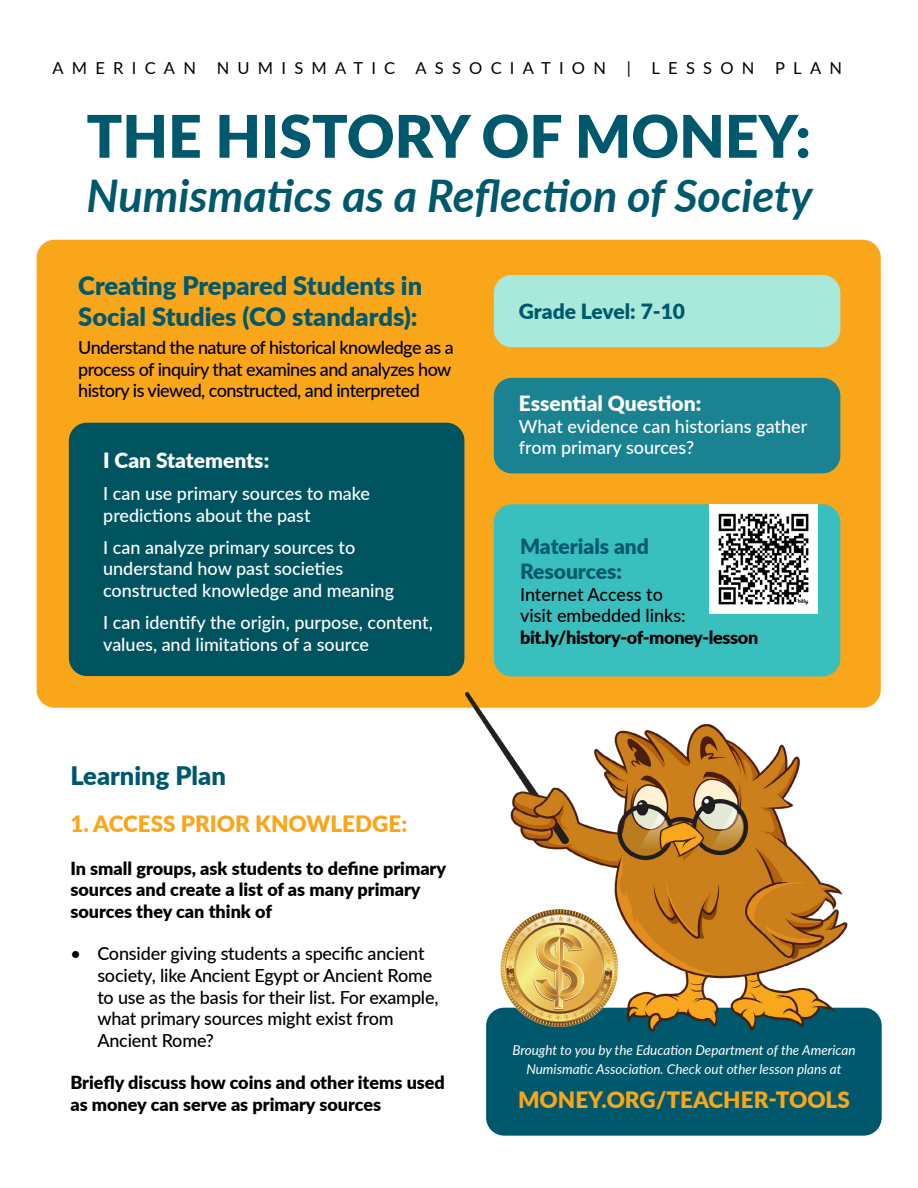
<style>
.page{position:relative;width:918px;height:1188px;background:#fff}
.page>*{position:absolute;margin:0;border:0;box-sizing:border-box;transform-origin:0 0}
.t1{font:900 58.8px "Lato";color:#00586c}
.t2{font:italic 700 45px "Lato";color:#00586c}
.t3{font:900 25.5px/30.6px "Lato";color:#00586c}
.t4{font:900 22.5px "Lato";color:#faa61a}
.t5{font:900 21px/25.2px "Lato";color:#00586c}
.t6{font:900 21px "Lato";color:#fff}
.t7{font:500 18px/21.6px "Lato";color:#fff}
.t8{font:500 18px/21.6px "Lato";letter-spacing:-.01em;color:#000}
.t9{font:900 18px/21.6px "Lato";color:#000}
.t10{font:500 18px/21.6px "Lato";letter-spacing:-.03em;color:#000}
.t11{font:900 18px "Lato";letter-spacing:-.02em;color:#000}
.t12{font:16.5px "Lato";letter-spacing:.5em;color:#000}
.t13{font:italic 13.5px/18.3px "Lato";color:#fff;text-align:center}
</style>
<div class="page">
<div style="left:37px;top:240px;width:844px;height:468px;background:#faa61a;border-radius:18px"></div>
<div style="left:486px;top:1008px;width:396px;height:128px;background:#00586c;border-radius:18px"></div>
<div style="left:494px;top:504px;width:346px;height:173px;background:#38bfbe;border-radius:18px"></div>
<div style="left:494px;top:275px;width:346px;height:72px;background:#a9e9dc;border-radius:18px"></div>
<div style="left:494px;top:378px;width:346px;height:95px;background:#1b8292;border-radius:18px"></div>
<div style="left:69px;top:423px;width:395px;height:253px;background:#00545f;border-radius:18px"></div>
<img style="left:457px;top:676px;width:400px;height:386px">
<img style="left:709px;top:504px;width:109px;height:109px">
<img style="left:500px;top:910px;width:119px;height:117px">
<svg style="left:501px;top:910px;width:117px;height:116px"></svg>
<p class="t12" style="left:52px;top:56px;width:145px">AMERICAN</p>
<p class="t12" style="left:217px;top:56px;width:391px">NUMISMATIC ASSOCIATION</p>
<p class="t12" style="left:627px;top:56px;width:6px">|</p>
<p class="t12" style="left:652px;top:56px;width:104px">LESSON</p>
<p class="t12" style="left:775px;top:56px;width:68px">PLAN</p>
<h1 class="t1" style="left:87px;top:92px;width:726px">THE HISTORY OF MONEY:</h1>
<h2 class="t2" style="left:87px;top:162px;width:728px">Numismatics as a Reflection of Society</h2>
<h3 class="t3" style="left:78px;top:269px;width:346px">Creating Prepared Students in<br>Social Studies (CO standards):</h3>
<p class="t10" style="left:78px;top:336px;width:377px">Understand the nature of historical knowledge as a process of inquiry that examines and analyzes how history is viewed, constructed, and interpreted</p>
<p class="t6" style="left:103px;top:444px;width:168px">I Can Statements:</p>
<p class="t7" style="left:103px;top:482px;width:268px">I can use primary sources to make predictions about the past</p>
<p class="t7" style="left:103px;top:536px;width:292px">I can analyze primary sources to understand how past societies constructed knowledge and meaning</p>
<p class="t7" style="left:103px;top:611px;width:331px">I can identify the origin, purpose, content, values, and limitations of a source</p>
<h3 class="t3" style="left:70px;top:760px;width:157px">Learning Plan</h3>
<p class="t4" style="left:70px;top:807px;width:339px">1. ACCESS PRIOR KNOWLEDGE:</p>
<p class="t9" style="left:70px;top:856px;width:377px">In small groups, ask students to define primary sources and create a list of as many primary sources they can think of</p>
<p class="t8" style="left:97px;top:942px;width:343px;text-indent:-27px">• Consider giving students a specific ancient society, like Ancient Egypt or Ancient Rome to use as the basis for their list. For example, what primary sources might exist from Ancient Rome?</p>
<p class="t9" style="left:70px;top:1071px;width:376px">Briefly discuss how coins and other items used as money can serve as primary sources</p>
<p class="t5" style="left:519px;top:298px;width:168px">Grade Level: 7-10</p>
<p class="t6" style="left:519px;top:388px;width:184px">Essential Question:</p>
<p class="t7" style="left:519px;top:415px;width:290px">What evidence can historians gather from primary sources?</p>
<p class="t5" style="left:520px;top:533px;width:130px">Materials and<br>Resources:</p>
<p class="t8" style="left:520px;top:583px;width:167px">Internet Access to visit embedded links:</p>
<p class="t11" style="left:520px;top:624px;width:240px">bit.ly/history-of-money-lesson</p>
<p class="t13" style="left:512px;top:1041px;width:345px">Brought to you by the Education Department of the American<br>Numismatic Association. Check out other lesson plans at</p>
<p class="t4" style="left:518px;top:1083px;width:333px">MONEY.ORG/TEACHER-TOOLS</p>
</div>
